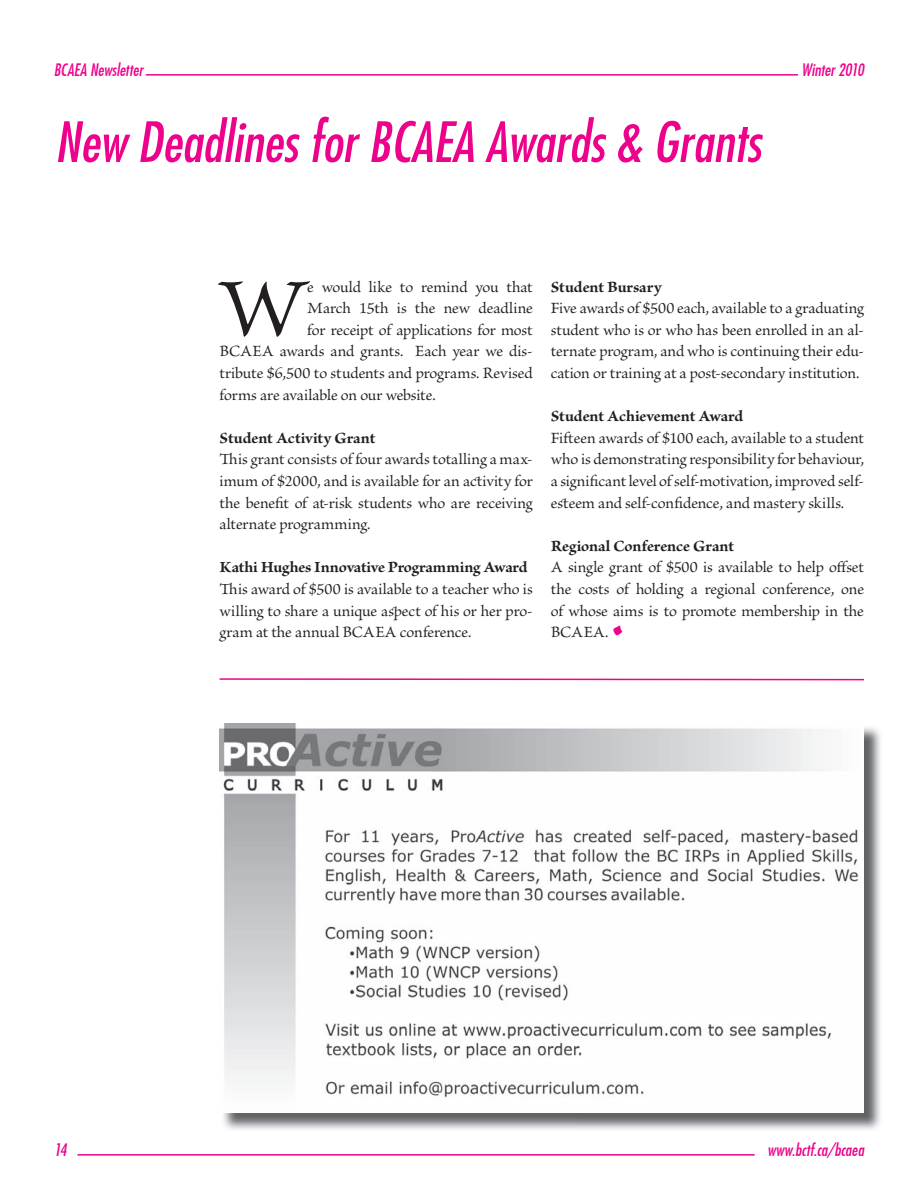
<style>
.page{position:relative;width:918px;height:1188px;background:#fff}
.page>*{position:absolute;margin:0;border:0;box-sizing:border-box;transform-origin:0 0}
.t1{font:85.65px "Brioso Pro";color:#231f20}
.t2{font:54px "Futura Md Cn BT Italic";color:#ed028c}
.t3{font:16.5px/21.6px "Brioso Pro";letter-spacing:-.005em;color:#231f20;text-align:justify}
.t4{font:700 16.5px "Brioso Pro";letter-spacing:-.005em;color:#231f20}
.t5{font:16.5px "Futura Md Cn BT Italic";color:#ed028c}
.s1{font-weight:700;font-size:33px;color:#ed028c}
</style>
<div class="page">
<hr style="left:77px;top:1154px;width:678px;height:2px;background:#ed028c">
<hr style="left:146px;top:74px;width:652px;height:2px;background:#ed028c">
<svg style="left:219px;top:678px;width:645px;height:3px;background:#f580c5"></svg>
<img style="left:223px;top:727px;width:658px;height:403px">
<img style="left:220px;top:724px;width:644px;height:388px">
<p class="t5" style="left:54px;top:59px;width:91px">BCAEA Newsletter</p>
<p class="t5" style="left:802px;top:59px;width:64px">Winter 2010</p>
<h2 class="t2" style="left:55px;top:108px;width:708px">New Deadlines for BCAEA Awards &amp; Grants</h2>
<p class="t3" style="left:307px;top:277px;width:227px">e would like to remind you that</p>
<p class="t3" style="left:307px;top:298px;width:227px">March 15th is the new deadline</p>
<p class="t3" style="left:307px;top:320px;width:227px">for receipt of applications for most</p>
<p class="t3" style="left:220px;top:341px;width:315px">BCAEA awards and grants. Each year we dis-</p>
<p class="t3" style="left:220px;top:363px;width:315px">tribute $6,500 to students and programs. Revised</p>
<p class="t3" style="left:220px;top:385px;width:218px">forms are available on our website.</p>
<p class="t4" style="left:220px;top:429px;width:157px">Student Activity Grant</p>
<p class="t3" style="left:220px;top:449px;width:315px">This grant consists of four awards totalling a max&shy;imum of $2000, and is available for an activity for the benefit of at-risk students who are receiving alternate programming.</p>
<p class="t4" style="left:220px;top:558px;width:309px">Kathi Hughes Innovative Programming Award</p>
<p class="t3" style="left:220px;top:579px;width:315px">This award of $500 is available to a teacher who is willing to share a unique aspect of his or her pro&shy;gram at the annual BCAEA conference.</p>
<h1 class="t1" style="left:220px;top:262px;width:90px">W</h1>
<p class="t4" style="left:551px;top:278px;width:112px">Student Bursary</p>
<p class="t3" style="left:551px;top:298px;width:315px">Five awards of $500 each, available to a graduating student who is or who has been enrolled in an al&shy;ternate program, and who is continuing their edu&shy;cation or training at a post-secondary institution.</p>
<p class="t4" style="left:551px;top:407px;width:194px">Student Achievement Award</p>
<p class="t3" style="left:551px;top:428px;width:315px">Fifteen awards of $100 each, available to a student who is demonstrating responsibility for behaviour, a significant level of self-motivation, improved self&shy;esteem and self-confidence, and mastery skills.</p>
<p class="t4" style="left:551px;top:537px;width:185px">Regional Conference Grant</p>
<p class="t3" style="left:551px;top:557px;width:315px">A single grant of $500 is available to help offset the costs of holding a regional conference, one of whose aims is to promote membership in the BCAEA. <span class="s1">•</span></p>
<p class="t5" style="left:54px;top:1139px;width:14px">14</p>
<p class="t5" style="left:767px;top:1139px;width:98px">www.bctf.ca/bcaea</p>
</div>
